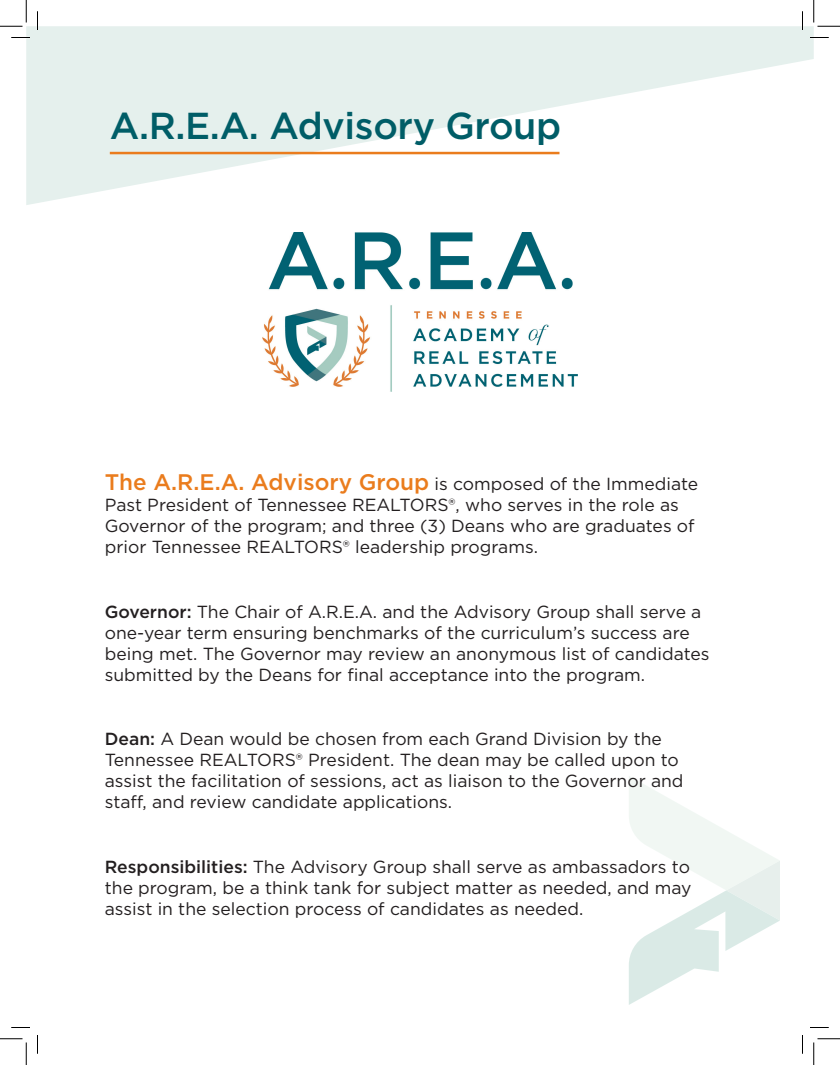
<style>
.page{position:relative;width:840px;height:1065px;background:#fff}
.page>*{position:absolute;margin:0;border:0;box-sizing:border-box;transform-origin:0 0}
.t1{font:500 37.5px "Gotham";letter-spacing:-.01em;color:#005d67}
.t2{font:500 22.5px "Gotham";color:#ea7c1d}
.t3{font:17.5px/21px "Gotham";color:#231f20}
.s1{font-weight:400;font-size:17.5px;color:#231f20}
.s2{font-weight:500}
</style>
<div class="page">
<svg style="left:629px;top:776px;width:151px;height:229px"></svg>
<svg style="left:26px;top:26px;width:788px;height:179px;fill:#e5f0ed"></svg>
<hr style="left:110px;top:152px;width:449px;height:2px;background:#ea7c1d">
<img style="left:263px;top:233px;width:314px;height:158px">
<svg style="left:11px;top:37px;width:19px;height:1px"></svg>
<svg style="left:810px;top:37px;width:19px;height:1px"></svg>
<svg style="left:11px;top:1027px;width:19px;height:1px"></svg>
<svg style="left:810px;top:1027px;width:19px;height:1px"></svg>
<svg style="left:37px;top:11px;width:1px;height:19px"></svg>
<svg style="left:37px;top:1035px;width:1px;height:19px"></svg>
<svg style="left:802px;top:11px;width:1px;height:19px"></svg>
<svg style="left:802px;top:1035px;width:1px;height:19px"></svg>
<svg style="left:0;top:0;width:27px;height:27px"></svg>
<svg style="left:0;top:1039px;width:27px;height:26px"></svg>
<svg style="left:814px;top:0;width:26px;height:27px"></svg>
<svg style="left:814px;top:1039px;width:26px;height:26px"></svg>
<p class="t1" style="left:110px;top:102px;width:453px">A.R.E.A. Advisory Group</p>
<p class="t2" style="left:105px;top:467px;width:595px">The A.R.E.A. Advisory Group <span class="s1">is composed of the Immediate</span></p>
<p class="t3" style="left:105px;top:494px;width:591px">Past President of Tennessee REALTORS®, who serves in the role as<br>Governor of the program; and three (3) Deans who are graduates of prior Tennessee REALTORS® leadership programs.</p>
<p class="t3" style="left:105px;top:600px;width:606px"><span class="s2">Governor:</span> The Chair of A.R.E.A. and the Advisory Group shall serve a one-year term ensuring benchmarks of the curriculum’s success are being met. The Governor may review an anonymous list of candidates submitted by the Deans for final acceptance into the program.</p>
<p class="t3" style="left:105px;top:728px;width:580px"><span class="s2">Dean:</span> A Dean would be chosen from each Grand Division by the Tennessee REALTORS® President. The dean may be called upon to assist the facilitation of sessions, act as liaison to the Governor and staff, and review candidate applications.</p>
<p class="t3" style="left:105px;top:855px;width:588px;text-align:justify"><span class="s2">Responsibilities:</span> The Advisory Group shall serve as ambassadors to the program, be a think tank for subject matter as needed, and may assist in the selection process of candidates as needed.</p>
</div>
